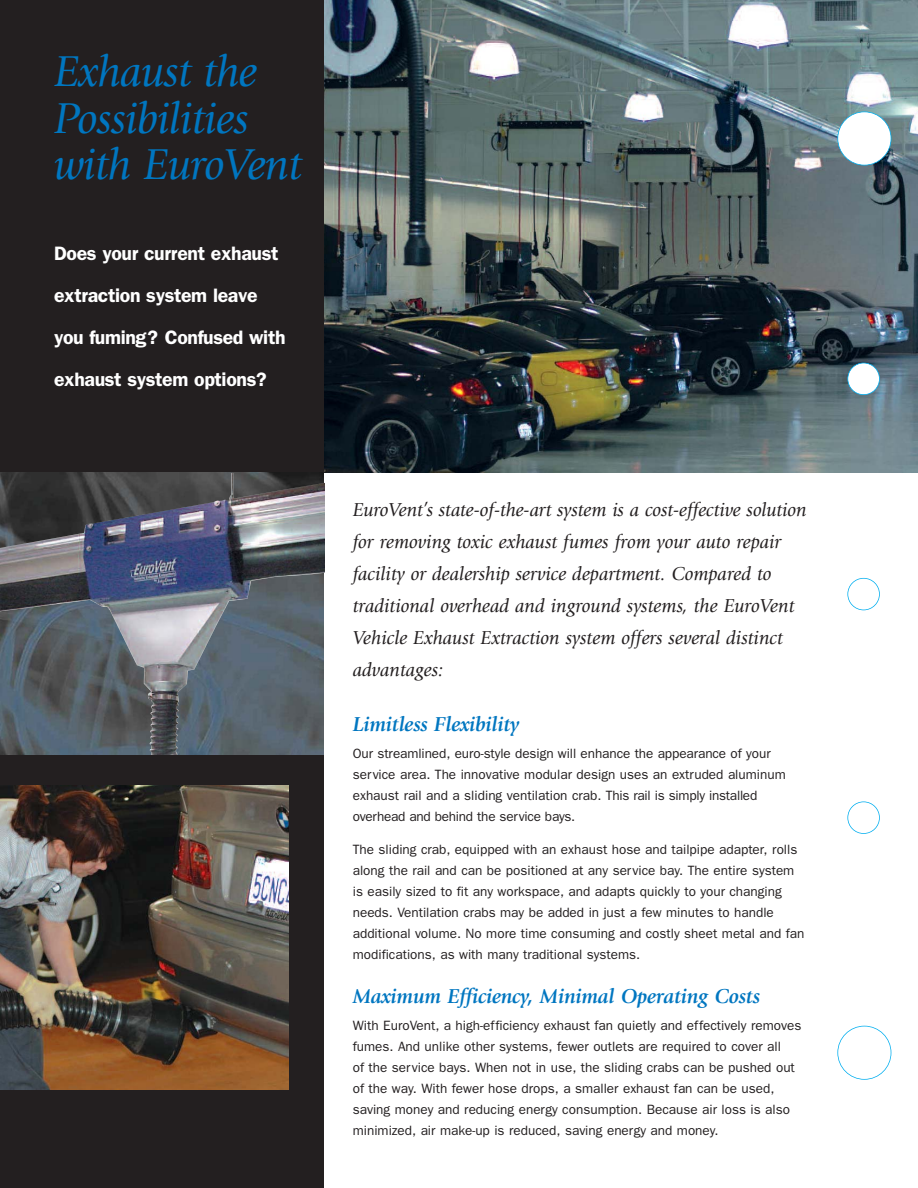
<style>
.page{position:relative;width:918px;height:1188px;background:#fff}
.page>*{position:absolute;margin:0;border:0;box-sizing:border-box;transform-origin:0 0}
.t1{font:italic 45px/46.5px "Giovanni";letter-spacing:-.015em;color:#0076c0}
.t2{font:italic 700 21px "Giovanni";letter-spacing:-.01em;color:#0076c0}
.t3{font:italic 19.5px/32px "Giovanni";color:#231f20}
.t4{font:600 19.5px/42px "Franklin Gothic";letter-spacing:-.02em;color:#fff}
.t5{font:13.5px/21px "Franklin Gothic";color:#231f20}
</style>
<div class="page">
<img style="left:324px;top:0;width:594px;height:472px">
<div style="left:0;top:0;width:324px;height:1188px;background:#231f20"></div>
<div style="left:838px;top:112px;width:53px;height:53px;background:#fff;border-radius:50%"></div>
<div style="left:837px;top:111px;width:54px;height:54px;border:2px solid #00aeef;border-radius:50%"></div>
<div style="left:837px;top:1026px;width:54px;height:54px;border:2px solid #00aeef;border-radius:50%"></div>
<div style="left:848px;top:363px;width:31px;height:32px;background:#fff;border-radius:50%"></div>
<div style="left:847px;top:363px;width:33px;height:32px;border:2px solid #00aeef;border-radius:50%"></div>
<div style="left:847px;top:578px;width:33px;height:32px;border:2px solid #00aeef;border-radius:50%"></div>
<div style="left:847px;top:801px;width:33px;height:33px;border:2px solid #00aeef;border-radius:50%"></div>
<img style="left:0;top:473px;width:324px;height:281px">
<img style="left:0;top:786px;width:288px;height:303px">
<p class="t1" style="left:54px;top:52px;width:249px">Exhaust the<br>Possibilities with EuroVent</p>
<p class="t4" style="left:54px;top:234px;width:233px">Does your current exhaust extraction system leave you fuming? Confused with exhaust system options?</p>
<p class="t3" style="left:353px;top:495px;width:455px">EuroVent’s state-of-the-art system is a cost-effective solution for removing toxic exhaust fumes from your auto repair facility or dealership service department. Compared to traditional overhead and inground systems, the EuroVent Vehicle Exhaust Extraction system offers several distinct advantages:</p>
<p class="t2" style="left:353px;top:716px;width:168px">Limitless Flexibility</p>
<p class="t5" style="left:353px;top:744px;width:434px">Our streamlined, euro-style design will enhance the appearance of your service area. The innovative modular design uses an extruded aluminum exhaust rail and a sliding ventilation crab. This rail is simply installed overhead and behind the service bays.</p>
<p class="t5" style="left:353px;top:840px;width:453px">The sliding crab, equipped with an exhaust hose and tailpipe adapter, rolls along the rail and can be positioned at any service bay. The entire system is easily sized to fit any workspace, and adapts quickly to your changing needs. Ventilation crabs may be added in just a few minutes to handle additional volume. No more time consuming and costly sheet metal and fan modifications, as with many traditional systems.</p>
<p class="t2" style="left:353px;top:987px;width:409px">Maximum Efficiency, Minimal Operating Costs</p>
<p class="t5" style="left:353px;top:1016px;width:450px">With EuroVent, a high-efficiency exhaust fan quietly and effectively removes fumes. And unlike other systems, fewer outlets are required to cover all<br>of the service bays. When not in use, the sliding crabs can be pushed out of the way. With fewer hose drops, a smaller exhaust fan can be used, saving money and reducing energy consumption. Because air loss is also minimized, air make-up is reduced, saving energy and money.</p>
</div>
